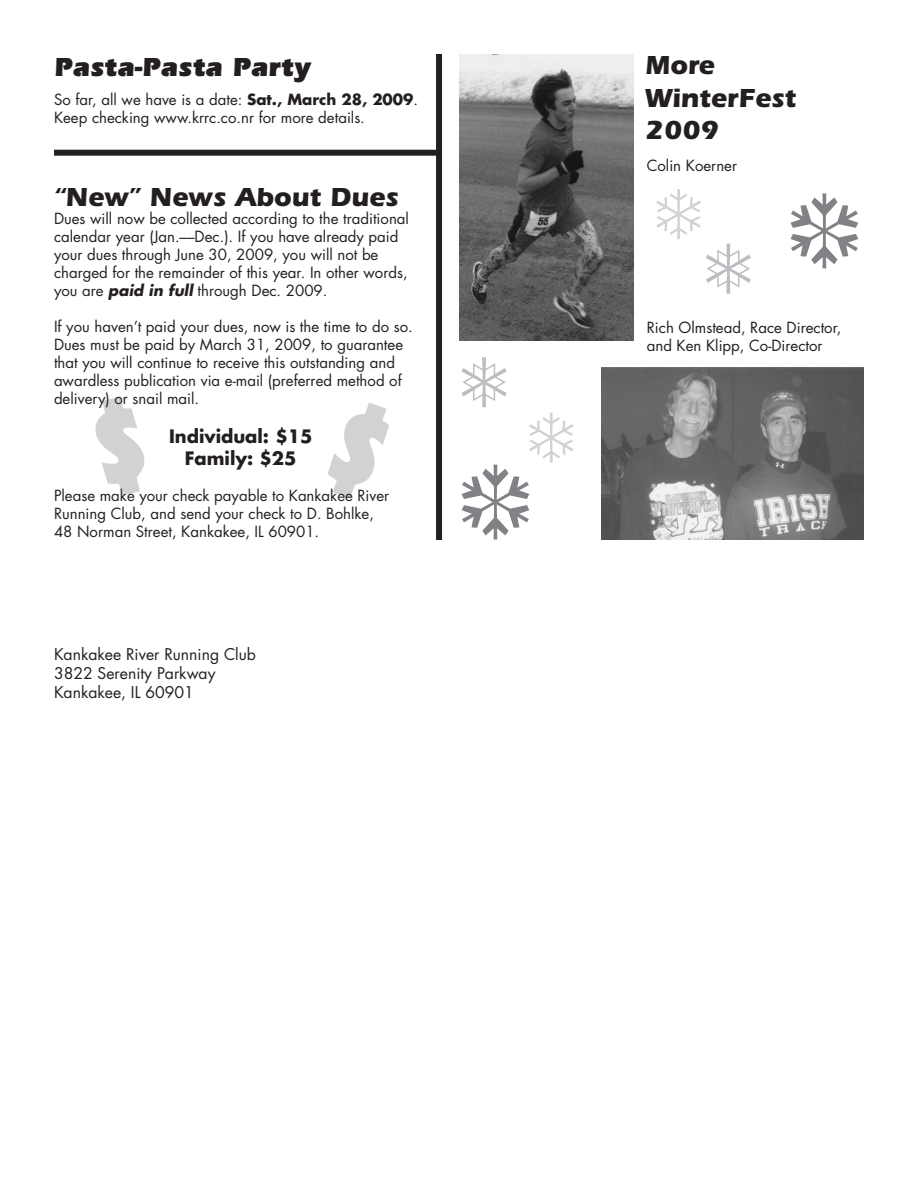
<style>
.page{position:relative;width:918px;height:1188px;background:#fff}
.page>*{position:absolute;margin:0;border:0;box-sizing:border-box;transform-origin:0 0}
.t1{font:72px/54.4px "Zapf Dingbats ITC";color:#d1d2d4}
.t2{font:700 27px/32.4px "Itc Eras";color:#231f20}
.t3{font:900 27px "Itc Eras";color:#231f20}
.t4{font:700 18px/21.6px "Futura";color:#231f20;text-align:center}
.t5{font:15.75px/18.9px "Futura";color:#231f20}
.t6{font:15px/18px "Futura";color:#231f20}
.s1{font-weight:700}
.s2{font-weight:700;font-style:italic}
.s3{color:#bcbdc0}
</style>
<div class="page">
<div style="left:54px;top:150px;width:383px;height:6px;background:#231f20"></div>
<img style="left:601px;top:368px;width:263px;height:172px">
<div style="left:436px;top:54px;width:6px;height:486px;background:#231f20"></div>
<img style="left:459px;top:54px;width:174px;height:286px">
<h2 class="t3" style="left:54px;top:51px;width:259px">Pasta-Pasta Party</h2>
<p class="t6" style="left:54px;top:90px;width:366px">So far, all we have is a date: <span class="s1">Sat., March 28, 2009</span>.<br>Keep checking www.krrc.co.nr for more details.</p>
<h2 class="t2" style="left:54px;top:181px;width:346px">“New” News About Dues</h2>
<p class="t6" style="left:54px;top:209px;width:356px">Dues will now be collected according to the traditional calendar year (Jan.––Dec.). If you have already paid your dues through June 30, 2009, you will not be charged for the remainder of this year. In other words, you are <span class="s2">paid in full</span> through Dec. 2009.</p>
<p class="t6" style="left:54px;top:317px;width:360px">If you haven’t paid your dues, now is the time to do so.<br>Dues must be paid by March 31, 2009, to guarantee that you will continue to receive this outstanding and awardless publication via e-mail (preferred method of delivery) or snail mail.</p>
<p class="t4" style="left:169px;top:425px;width:145px">Individual: $15<br>Family: $25</p>
<p class="t6" style="left:54px;top:486px;width:337px">Please make your check payable to Kankakee River<br>Running Club, and send your check to D. Bohlke,<br>48 Norman Street, Kankakee, IL 60901.</p>
<p class="t5" style="left:54px;top:645px;width:204px">Kankakee River Running Club<br>3822 Serenity Parkway<br>Kankakee, IL 60901</p>
<h2 class="t2" style="left:645px;top:49px;width:152px">More<br>WinterFest<br>2009</h2>
<p class="t6" style="left:647px;top:157px;width:92px">Colin Koerner</p>
<h1 class="t1" style="left:703px;top:188px;width:160px;text-indent:-49px">❄<br><span class="s3">❅</span> <sup>❆</sup></h1>
<p class="t6" style="left:647px;top:319px;width:196px">Rich Olmstead, Race Director, and Ken Klipp, Co-Director</p>
</div>
